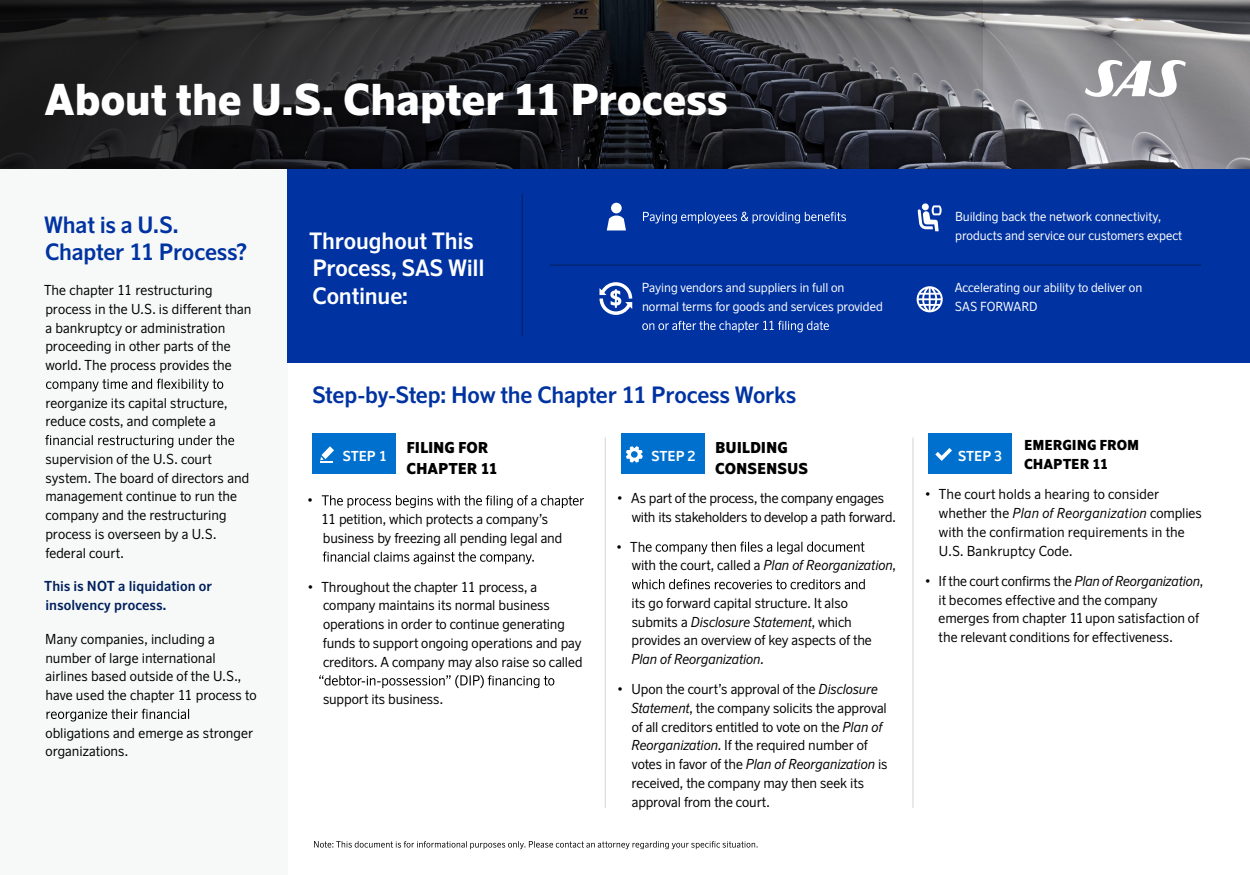
<style>
.page{position:relative;width:1250px;height:875px;background:#fff}
.page>*{position:absolute;margin:0;border:0;box-sizing:border-box;transform-origin:0 0}
.t1{font:900 42.5px "Scandinavian N";letter-spacing:-.005em;color:#fff}
.t2{font:700 22.5px/27.5px "Scandinavian N";letter-spacing:-.005em;color:#0033a1}
.t3{font:700 22.5px/27.5px "Scandinavian N";letter-spacing:-.005em;color:#fff}
.t4{font:900 15px/21.2px "Scandinavian N";letter-spacing:-.005em;color:#000}
.t5{font:13.75px/18.8px "Scandinavian N";letter-spacing:-.005em;color:#000}
.t6{font:700 13.75px/18.8px "Scandinavian N";letter-spacing:.01em;color:#00205c}
.t7{font:italic 13.75px "Scandinavian N";letter-spacing:-.01em;color:#000}
.t8{font:900 13.75px/18.8px "Scandinavian N";letter-spacing:-.005em;color:#000}
.t9{font:700 13.75px "Scandinavian N";letter-spacing:-.01em;color:#fff}
.t10{font:12.5px/18.8px "Scandinavian N";color:#fff}
.s1{font-style:italic}
</style>
<div class="page">
<svg style="left:322px;top:495px;width:262px;height:13px"></svg>
<svg style="left:323px;top:552px;width:211px;height:12px"></svg>
<svg style="left:319px;top:675px;width:235px;height:13px"></svg>
<svg style="left:646px;top:542px;width:218px;height:12px"></svg>
<svg style="left:632px;top:579px;width:233px;height:10px"></svg>
<div style="left:0;top:169px;width:288px;height:706px;background:#f7f8f8"></div>
<svg style="left:46px;top:379px;width:177px;height:12px"></svg>
<svg style="left:45px;top:435px;width:189px;height:13px"></svg>
<svg style="left:47px;top:709px;width:142px;height:13px"></svg>
<div style="left:621px;top:434px;width:84px;height:40px;background:#0070ce"></div>
<div style="left:312px;top:434px;width:84px;height:40px;background:#0070ce"></div>
<svg style="left:314px;top:841px;width:444px;height:8px"></svg>
<div style="left:288px;top:168px;width:962px;height:194px;background:#0033a1"></div>
<svg style="left:643px;top:212px;width:203px;height:11px"></svg>
<svg style="left:642px;top:321px;width:187px;height:11px"></svg>
<div style="left:611px;top:203px;width:11px;height:10px;background:#fff;border-radius:50%"></div>
<svg style="left:607px;top:216px;width:19px;height:14px"></svg>
<svg style="left:918px;top:205px;width:24px;height:26px"></svg>
<svg style="left:600px;top:282px;width:32px;height:33px"></svg>
<svg style="left:917px;top:286px;width:26px;height:26px"></svg>
<svg style="left:320px;top:446px;width:14px;height:17px"></svg>
<svg style="left:626px;top:446px;width:17px;height:17px"></svg>
<img style="left:982px;top:0;width:268px;height:169px">
<svg style="left:0;top:0;width:982px;height:169px;background:#29292c"></svg>
<svg style="left:1085px;top:60px;width:101px;height:37px"></svg>
<hr style="left:522px;top:194px;width:1px;height:142px;background:#00205c">
<hr style="left:550px;top:265px;width:651px;height:1px;background:#00205c">
<hr style="left:605px;top:438px;width:1px;height:370px;background:#d1d3d4">
<hr style="left:913px;top:438px;width:1px;height:370px;background:#d1d3d4">
<div style="left:928px;top:434px;width:84px;height:40px;background:#0070ce"></div>
<svg style="left:935px;top:448px;width:17px;height:13px"></svg>
<h1 class="t1" style="left:45px;top:72px;width:685px">About the U.S. Chapter 11 Process</h1>
<h2 class="t2" style="left:44px;top:210px;width:205px">What is a U.S.<br>Chapter 11 Process?</h2>
<p class="t5" style="left:44px;top:280px;width:209px">The chapter 11 restructuring process in the U.S. is different than a bankruptcy or administration proceeding in other parts of the world. The process provides the</p>
<p class="t5" style="left:45px;top:393px;width:184px">reorganize its capital structure, reduce costs, and complete a</p>
<p class="t5" style="left:45px;top:449px;width:205px">supervision of the U.S. court system. The board of directors and management continue to run the company and the restructuring process is overseen by a U.S. federal court.</p>
<p class="t6" style="left:44px;top:577px;width:169px">This is NOT a liquidation or insolvency process.</p>
<p class="t5" style="left:45px;top:629px;width:213px">Many companies, including a number of large international airlines based outside of the U.S., have used the chapter 11 process to</p>
<p class="t5" style="left:46px;top:723px;width:209px">obligations and emerge as stronger organizations.</p>
<h2 class="t3" style="left:309px;top:227px;width:177px">Throughout This<br>Process, SAS Will<br>Continue:</h2>
<p class="t10" style="left:642px;top:278px;width:243px">Paying vendors and suppliers in full on normal terms for goods and services provided</p>
<h2 class="t2" style="left:312px;top:381px;width:485px">Step-by-Step: How the Chapter 11 Process Works</h2>
<p class="t4" style="left:407px;top:437px;width:93px">FILING FOR<br>CHAPTER 11</p>
<p class="t4" style="left:715px;top:437px;width:94px">BUILDING<br>CONSENSUS</p>
<p class="t5" style="left:632px;top:488px;width:265px;text-indent:-14px">• As part of the process, the company engages with its stakeholders to develop a path forward.</p>
<p class="t5" style="left:632px;top:537px;width:266px;text-indent:-15px">• Th<br>with the court, called a <span class="s1">Plan of Reorganization</span>,</p>
<p class="t5" style="left:632px;top:593px;width:242px">its go forward capital structure. It also submits a <span class="s1">Disclosure Statement</span>, which provides an overview of key aspects of the</p>
<p class="t7" style="left:631px;top:650px;width:134px">Plan of Reorganization.</p>
<p class="t5" style="left:631px;top:680px;width:258px;text-indent:-13px">• Upon the court’s approval of the <span class="s1">Disclosure Statement</span>, the company solicits the approval of all creditors entitled to vote on the <span class="s1">Plan of Reorganization</span>. If the required number of votes in favor of the <span class="s1">Plan of Reorganization</span> is received, the company may then seek its approval from the court.</p>
<p class="t9" style="left:343px;top:447px;width:46px">STEP 1</p>
<p class="t9" style="left:652px;top:447px;width:46px">STEP 2</p>
<p class="t5" style="left:308px;top:491px;width:6px">•</p>
<p class="t5" style="left:321px;top:510px;width:243px">11 petition, which protects a company’s business by freezing all pending legal and</p>
<p class="t5" style="left:323px;top:577px;width:261px;text-indent:-15px">• Throughout the chapter 11 process, a company maintains its normal business operations in order to continue generating funds to support ongoing operations and pay creditors. A company may also raise so called</p>
<p class="t5" style="left:323px;top:690px;width:122px">support its business.</p>
<p class="t10" style="left:955px;top:207px;width:229px">Building back the network connectivity, products and service our customers expect</p>
<p class="t10" style="left:955px;top:278px;width:189px">Accelerating our ability to deliver on<br>SAS FORWARD</p>
<p class="t8" style="left:1024px;top:436px;width:117px">EMERGING FROM<br>CHAPTER 11</p>
<p class="t5" style="left:939px;top:485px;width:264px;text-indent:-13px">• The court holds a hearing to consider whether the <span class="s1">Plan of Reorganization</span> complies with the confirmation requirements in the U.S. Bankruptcy Code.</p>
<p class="t5" style="left:926px;top:571px;width:6px">•</p>
<p class="t9" style="left:958px;top:447px;width:46px">STEP 3</p>
<p class="t5" style="left:939px;top:572px;width:266px">If the court confirms the <span class="s1">Plan of Reorganization</span>, it becomes effective and the company emerges from chapter 11 upon satisfaction of the relevant conditions for effectiveness.</p>
</div>
